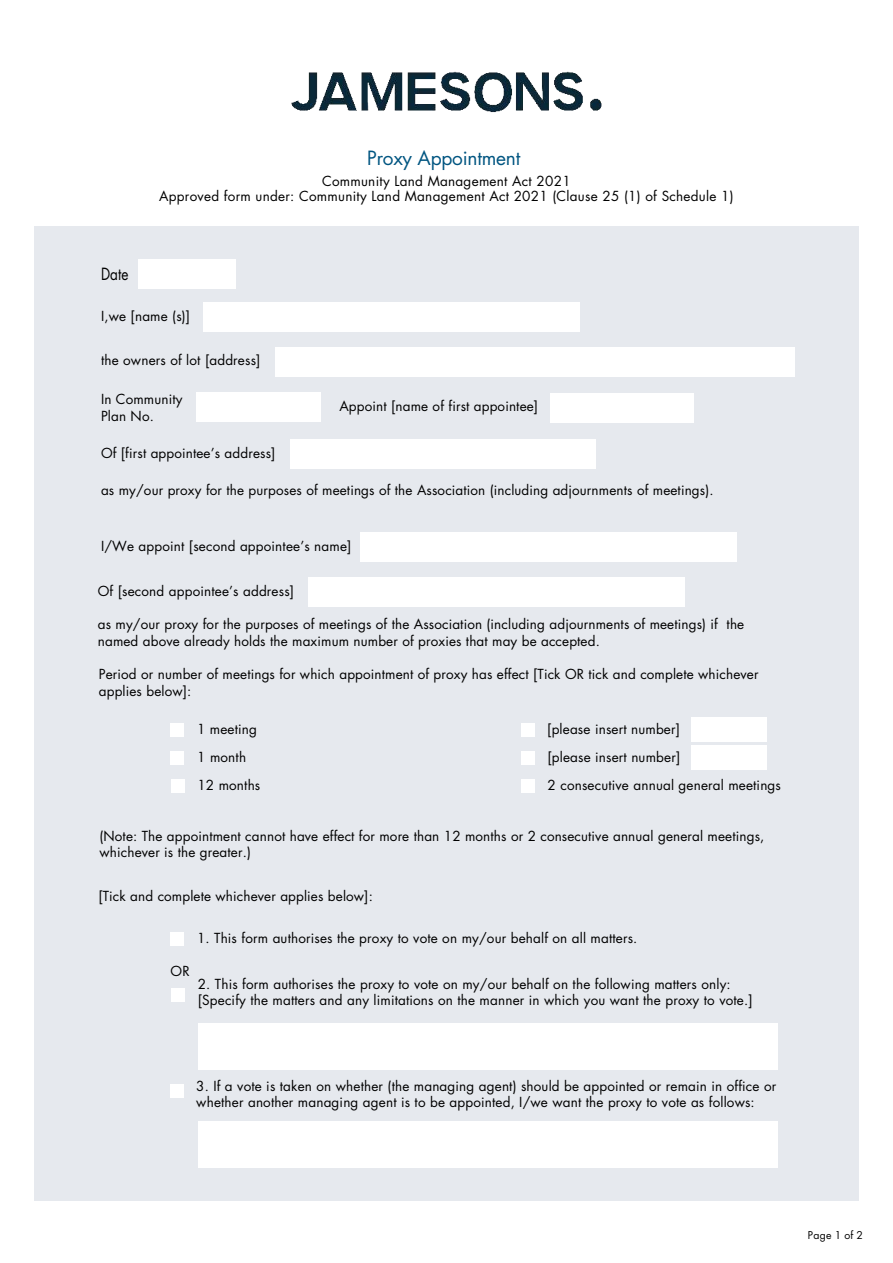
<style>
.page{position:relative;width:893px;height:1263px;background:#fff}
.page>*{position:absolute;margin:0;border:0;box-sizing:border-box;transform-origin:0 0}
.t1{font:19.05px "Futura";letter-spacing:-.01em;color:#005581}
.t2{font:16.35px "Futura";color:#000;scale:.83 1}
.t3{font:13.5px/16.2px "Futura";letter-spacing:.01em;color:#000}
.t4{font:10.5px "Futura";letter-spacing:.02em;color:#000}
</style>
<div class="page">
<div style="left:34px;top:226px;width:825px;height:975px;background:#e6e9ee"></div>
<div style="left:196px;top:392px;width:125px;height:30px;background:#fff"></div>
<div style="left:550px;top:393px;width:143px;height:29px;background:#fff"></div>
<div style="left:290px;top:439px;width:305px;height:29px;background:#fff"></div>
<div style="left:203px;top:303px;width:377px;height:29px;background:#fff"></div>
<div style="left:361px;top:532px;width:376px;height:29px;background:#fff"></div>
<div style="left:308px;top:578px;width:376px;height:29px;background:#fff"></div>
<div style="left:199px;top:1023px;width:579px;height:46px;background:#fff"></div>
<div style="left:199px;top:1122px;width:579px;height:46px;background:#fff"></div>
<div style="left:275px;top:347px;width:520px;height:30px;background:#fff"></div>
<div style="left:138px;top:259px;width:98px;height:29px;background:#fff"></div>
<div style="left:691px;top:718px;width:76px;height:24px;background:#fff"></div>
<div style="left:691px;top:746px;width:76px;height:24px;background:#fff"></div>
<div style="left:171px;top:723px;width:13px;height:13px;background:#fff"></div>
<div style="left:171px;top:751px;width:13px;height:14px;background:#fff"></div>
<div style="left:171px;top:779px;width:13px;height:14px;background:#fff"></div>
<div style="left:521px;top:723px;width:13px;height:13px;background:#fff"></div>
<div style="left:521px;top:751px;width:13px;height:14px;background:#fff"></div>
<div style="left:521px;top:779px;width:14px;height:14px;background:#fff"></div>
<div style="left:171px;top:932px;width:13px;height:13px;background:#fff"></div>
<div style="left:171px;top:988px;width:13px;height:14px;background:#fff"></div>
<div style="left:171px;top:1084px;width:13px;height:13px;background:#fff"></div>
<img style="left:291px;top:71px;width:311px;height:42px">
<h1 class="t1" style="left:367px;top:145px;width:154px">Proxy Appointment</h1>
<p class="t3" style="left:159px;top:173px;width:576px;line-height:15px;text-align:center">Community Land Management Act 2021<br>Approved form under: Community Land Management Act 2021 (Clause 25 (1) of Schedule 1)</p>
<p class="t2" style="left:101px;top:263px;width:35px">Date</p>
<p class="t3" style="left:101px;top:308px;width:91px">I,we [name (s)]</p>
<p class="t3" style="left:101px;top:351px;width:161px">the owners of lot [address]</p>
<p class="t3" style="left:101px;top:391px;width:83px">In Community<br>Plan No.</p>
<p class="t3" style="left:339px;top:398px;width:200px">Appoint [name of first appointee]</p>
<p class="t3" style="left:101px;top:444px;width:176px">Of [first appointee’s address]</p>
<p class="t3" style="left:101px;top:482px;width:614px">as my/our proxy for the purposes of meetings of the Association (including adjournments of meetings).</p>
<p class="t3" style="left:101px;top:537px;width:252px">I/We appoint [second appointee’s name]</p>
<p class="t3" style="left:98px;top:583px;width:198px">Of [second appointee’s address]</p>
<p class="t3" style="left:98px;top:616px;width:648px">as my/our proxy for the purposes of meetings of the Association (including adjournments of meetings) if the named above already holds the maximum number of proxies that may be accepted.</p>
<p class="t3" style="left:99px;top:666px;width:661px">Period or number of meetings for which appointment of proxy has effect [Tick OR tick and complete whichever applies below]:</p>
<p class="t3" style="left:197px;top:714px;width:65px;line-height:28.2px">1 meeting<br>1 month<br>12 months</p>
<p class="t3" style="left:547px;top:714px;width:235px;line-height:28.2px">[please insert number]<br>[please insert number]<br>2 consecutive annual general meetings</p>
<p class="t3" style="left:100px;top:827px;width:666px">(Note: The appointment cannot have effect for more than 12 months or 2 consecutive annual general meetings, whichever is the greater.)</p>
<p class="t3" style="left:98px;top:887px;width:276px">[Tick and complete whichever applies below]:</p>
<p class="t3" style="left:171px;top:963px;width:21px">OR</p>
<p class="t3" style="left:197px;top:929px;width:442px">1. This form authorises the proxy to vote on my/our behalf on all matters.</p>
<p class="t3" style="left:198px;top:975px;width:556px">2. This form authorises the proxy to vote on my/our behalf on the following matters only: [Specify the matters and any limitations on the manner in which you want the proxy to vote.]</p>
<p class="t3" style="left:196px;top:1078px;width:581px">3. If a vote is taken on whether (the managing agent) should be appointed or remain in office or whether another managing agent is to be appointed, I/we want the proxy to vote as follows:</p>
<p class="t4" style="left:808px;top:1227px;width:57px">Page 1 of 2</p>
</div>
